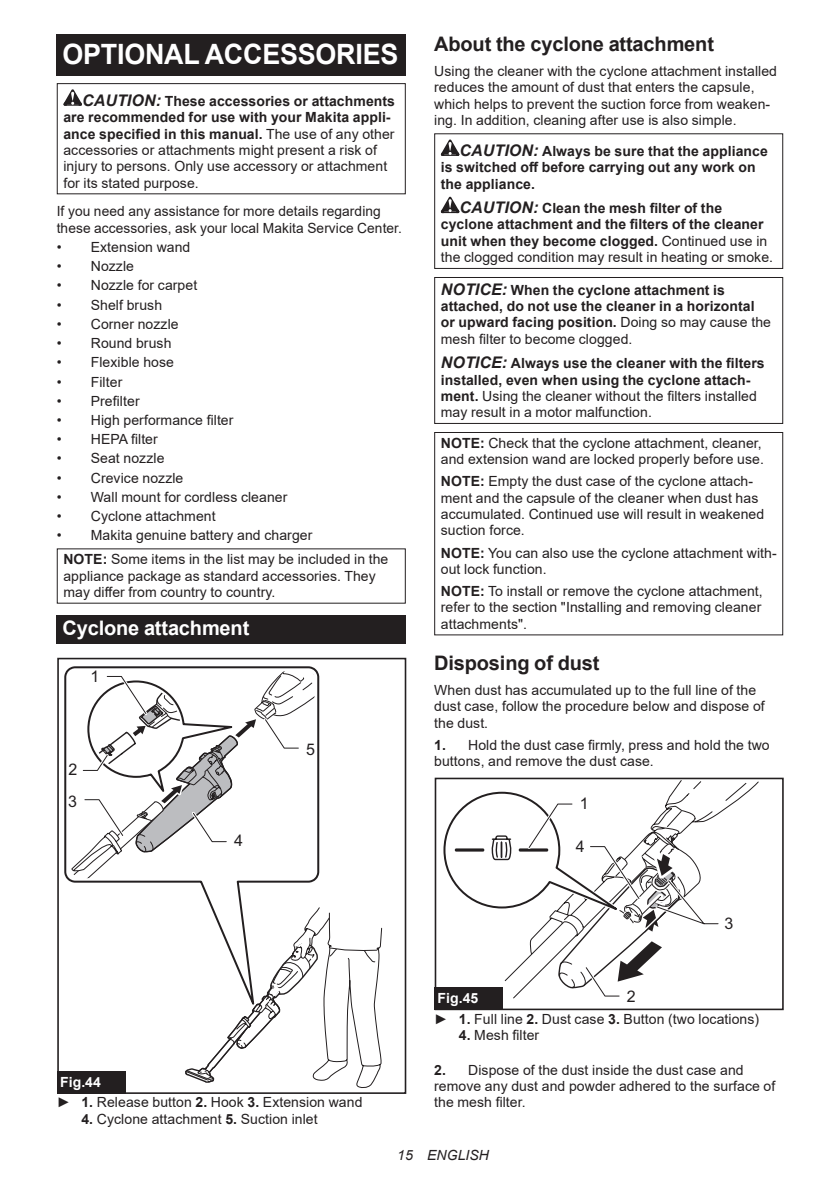
<style>
.page{position:relative;width:840px;height:1191px;background:#fff}
.page>*{position:absolute;margin:0;border:0;box-sizing:border-box;transform-origin:0 0}
.t1{font:700 28px "Arial";letter-spacing:-.01em;color:#fff;scale:.96 1}
.t2{font:700 20px "Arial";letter-spacing:-.01em;color:#231f20}
.t3{font:700 20px "Arial";letter-spacing:-.01em;color:#fff}
.t4{font:16px/32.2px "Arial";color:#231f20}
.t5{font:14px/16.4px "Arial";letter-spacing:.005em;color:#231f20}
.t6{font:700 14px/16.4px "Arial";letter-spacing:.005em;color:#231f20}
.t7{font:italic 14px "Arial";letter-spacing:.005em;color:#231f20}
.s1{font-weight:700;font-style:italic;font-size:16px}
.s2{font-weight:700}
.s3{font-weight:700;color:#fff}
.s4{font-style:italic;font-size:16px}
.s5{font-weight:400}
</style>
<div class="page">
<div style="left:57px;top:34px;width:348px;height:41px;background:#231f20"></div>
<svg style="left:63px;top:89px;width:19px;height:17px"></svg>
<div style="left:57px;top:83px;width:348px;height:111px;border:1px solid #231f20"></div>
<div style="left:57px;top:615px;width:348px;height:28px;background:#231f20"></div>
<svg style="left:64px;top:666px;width:254px;height:215px"></svg>
<div style="left:57px;top:658px;width:349px;height:436px;border:2px solid #231f20"></div>
<svg style="left:69px;top:671px;width:313px;height:418px"></svg>
<div style="left:57px;top:1071px;width:68px;height:23px;background:#231f20"></div>
<svg style="left:440px;top:139px;width:19px;height:17px"></svg>
<svg style="left:440px;top:197px;width:19px;height:16px"></svg>
<div style="left:434px;top:133px;width:348px;height:136px;border:1px solid #231f20"></div>
<div style="left:434px;top:277px;width:348px;height:147px;border:1px solid #231f20"></div>
<div style="left:434px;top:432px;width:348px;height:203px;border:1px solid #231f20"></div>
<div style="left:434px;top:777px;width:349px;height:233px;border:2px solid #231f20"></div>
<svg style="left:443px;top:788px;width:277px;height:211px"></svg>
<div style="left:434px;top:987px;width:68px;height:23px;background:#231f20"></div>
<h1 class="t1" style="left:62px;top:34px;width:351px">OPTIONAL ACCESSORIES</h1>
<p class="t5" style="left:63px;top:92px;width:333px;text-indent:19px"><span class="s1">CAUTION:</span> <span class="s2">These accessories or attachments are recommended for use with your Makita appli&shy;ance specified in this manual.</span> The use of any other accessories or attachments might present a risk of injury to persons. Only use accessory or attachment for its stated purpose.</p>
<p class="t5" style="left:57px;top:203px;width:346px">If you need any assistance for more details regarding these accessories, ask your local Makita Service Center.</p>
<p class="t5" style="left:57px;top:239px;width:135px">• Extension wand</p>
<p class="t5" style="left:57px;top:258px;width:79px">• Nozzle</p>
<p class="t5" style="left:57px;top:277px;width:142px">• Nozzle for carpet</p>
<p class="t5" style="left:57px;top:296px;width:107px">• Shelf brush</p>
<p class="t5" style="left:57px;top:316px;width:123px">• Corner nozzle</p>
<p class="t5" style="left:57px;top:335px;width:116px">• Round brush</p>
<p class="t5" style="left:57px;top:354px;width:119px">• Flexible hose</p>
<p class="t5" style="left:57px;top:373px;width:67px">• Filter</p>
<p class="t5" style="left:57px;top:392px;width:84px">• Prefilter</p>
<p class="t5" style="left:57px;top:412px;width:178px">• High performance filter</p>
<p class="t5" style="left:57px;top:431px;width:103px">• HEPA filter</p>
<p class="t5" style="left:57px;top:450px;width:109px">• Seat nozzle</p>
<p class="t5" style="left:57px;top:469px;width:128px">• Crevice nozzle</p>
<p class="t5" style="left:57px;top:488px;width:232px">• Wall mount for cordless cleaner</p>
<p class="t5" style="left:57px;top:508px;width:160px">• Cyclone attachment</p>
<p class="t5" style="left:63px;top:523px;width:326px;line-height:23.8px;text-indent:-7px">• Makita genuine battery and charger<br><span class="s2">NOTE:</span> Some items in the list may be included in the</p>
<p class="t5" style="left:63px;top:567px;width:314px">appliance package as standard accessories. They may differ from country to country.</p>
<h2 class="t3" style="left:62px;top:614px;width:188px">Cyclone attachment</h2>
<p class="t4" style="left:91px;top:660px;width:10px">1</p>
<p class="t4" style="left:68px;top:753px;width:11px">2<br>3</p>
<p class="t4" style="left:234px;top:824px;width:10px">4</p>
<p class="t4" style="left:306px;top:733px;width:10px">5</p>
<p class="t5" style="left:57px;top:1072px;width:307px;line-height:20.2px"><span class="s3">Fig.44<br></span>► <span class="s2">1.</span> Release button <span class="s2">2.</span> Hook <span class="s2">3.</span> Extension wand</p>
<p class="t5" style="left:81px;top:1110px;width:237px"><span class="s2">4.</span> Cyclone attachment <span class="s2">5.</span> Suction inlet</p>
<h2 class="t2" style="left:434px;top:30px;width:281px">About the cyclone attachment</h2>
<p class="t5" style="left:434px;top:63px;width:344px">Using the cleaner with the cyclone attachment installed reduces the amount of dust that enters the capsule, which helps to prevent the suction force from weaken&shy;ing. In addition, cleaning after use is also simple.</p>
<p class="t6" style="left:440px;top:143px;width:328px;text-indent:19px"><span class="s4">CAUTION:</span> Always be sure that the appliance is switched off before carrying out any work on the appliance.</p>
<p class="t6" style="left:440px;top:200px;width:333px;text-indent:19px"><span class="s4">CAUTION:</span> Clean the mesh filter of the cyclone attachment and the filters of the cleaner unit when they become clogged. <span class="s5">Continued use in the clogged condition may result in heating or smoke.</span></p>
<p class="t6" style="left:440px;top:281px;width:331px"><span class="s4">NOTICE:</span> When the cyclone attachment is attached, do not use the cleaner in a horizontal or upward facing position. <span class="s5">Doing so may cause the mesh filter to become clogged.</span></p>
<p class="t6" style="left:440px;top:355px;width:325px"><span class="s4">NOTICE:</span> Always use the cleaner with the filters installed, even when using the cyclone attach&shy;ment. <span class="s5">Using the cleaner without the filters installed may result in a motor malfunction.</span></p>
<p class="t5" style="left:440px;top:434px;width:324px"><span class="s2">NOTE:</span> Check that the cyclone attachment, cleaner, and extension wand are locked properly before use.</p>
<p class="t5" style="left:440px;top:473px;width:325px"><span class="s2">NOTE:</span> Empty the dust case of the cyclone attach&shy;ment and the capsule of the cleaner when dust has accumulated. Continued use will result in weakened suction force.</p>
<p class="t5" style="left:440px;top:544px;width:337px"><span class="s2">NOTE:</span> You can also use the cyclone attachment with&shy;out lock function.</p>
<p class="t5" style="left:440px;top:583px;width:323px;text-align:justify"><span class="s2">NOTE:</span> To install or remove the cyclone attachment, refer to the section "Installing and removing cleaner attachments".</p>
<h2 class="t2" style="left:434px;top:649px;width:167px">Disposing of dust</h2>
<p class="t5" style="left:434px;top:682px;width:332px">When dust has accumulated up to the full line of the dust case, follow the procedure below and dispose of the dust.</p>
<p class="t5" style="left:434px;top:736px;width:337px"><span class="s2">1.</span> Hold the dust case firmly, press and hold the two buttons, and remove the dust case.</p>
<p class="t4" style="left:579px;top:787px;width:10px">1</p>
<p class="t4" style="left:575px;top:830px;width:10px">4</p>
<p class="t4" style="left:724px;top:907px;width:10px">3</p>
<p class="t4" style="left:626px;top:980px;width:10px">2</p>
<p class="t5" style="left:434px;top:988px;width:326px;line-height:20.2px"><span class="s3">Fig.45<br></span>► <span class="s2">1.</span> Full line <span class="s2">2.</span> Dust case <span class="s2">3.</span> Button (two locations)</p>
<p class="t5" style="left:458px;top:1027px;width:82px"><span class="s2">4.</span> Mesh filter</p>
<p class="t5" style="left:434px;top:1061px;width:342px"><span class="s2">2.</span> Dispose of the dust inside the dust case and remove any dust and powder adhered to the surface of the mesh filter.</p>
<p class="t7" style="left:397px;top:1146px;width:93px">15 ENGLISH</p>
</div>
